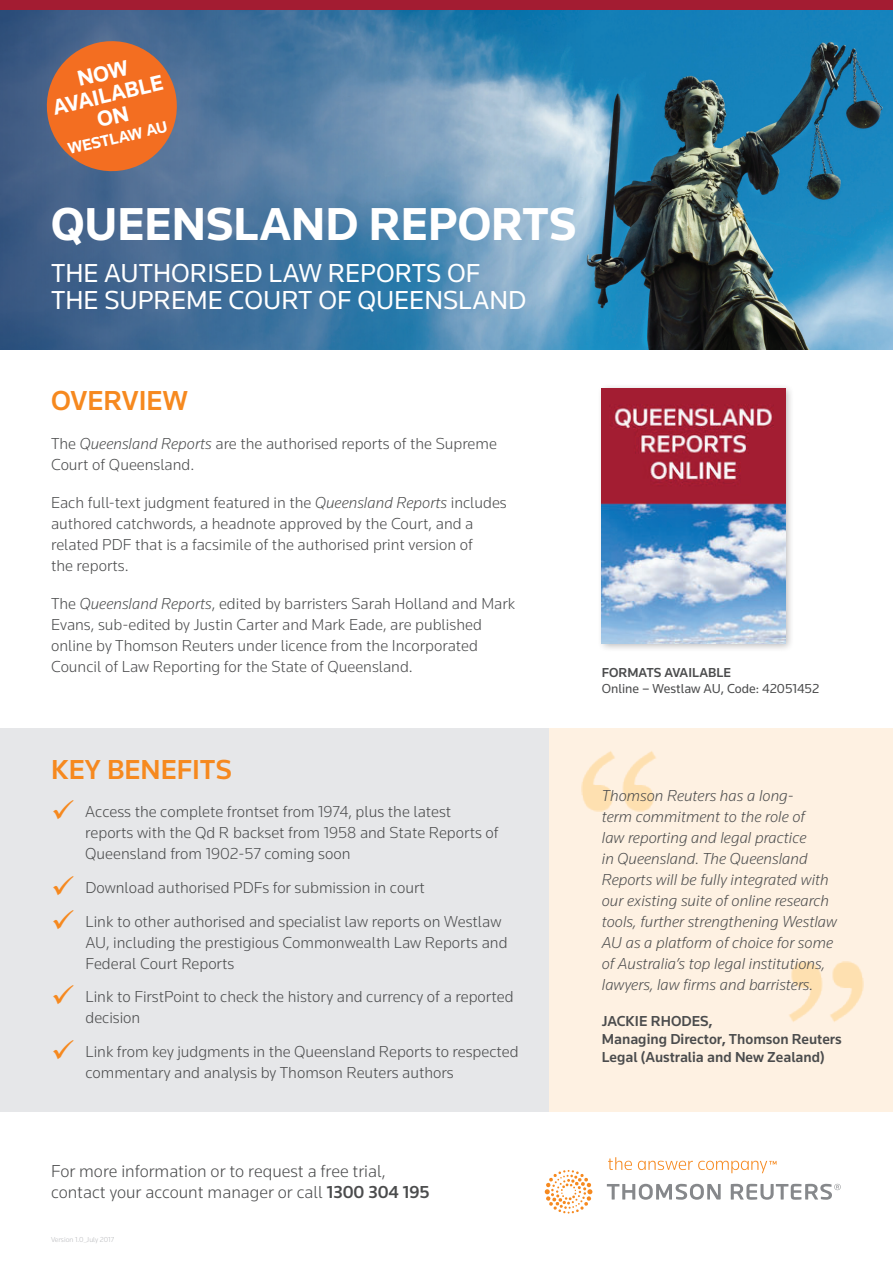
<style>
.page{position:relative;width:893px;height:1263px;background:#fff}
.page>*{position:absolute;margin:0;border:0;box-sizing:border-box;transform-origin:0 0}
.t1{font:700 47.85px "Knowledge";color:#fff}
.t2{font:500 28.5px "Knowledge";color:#f6891f}
.t3{font:27px/27px "Knowledge";color:#fff}
.t4{font:700 22.5px/22.2px "Knowledge";color:#fff;text-align:center}
.t5{font:300 18px/21.6px "Knowledge";color:#4b4c4d}
.t6{font:300 16.5px/21px "Knowledge";color:#4b4c4d}
.t7{font:italic 300 16.5px/21px "Knowledge";color:#4b4c4d}
.t8{font:700 16.5px "Knowledge";color:#fff}
.t9{font:500 15px/18px "Knowledge";color:#4b4c4d}
.t10{font:13.5px "Knowledge";color:#4b4c4d}
.t11{font:500 13.5px "Knowledge";color:#4b4c4d}
.t12{font:300 7.5px "Knowledge";color:#b8b9bc}
.s1{font-style:italic}
.s2{color:#f6891f}
.s3{font-weight:500}
</style>
<div class="page">
<svg style="left:545px;top:1157px;width:296px;height:56px"></svg>
<img style="left:590px;top:9px;width:303px;height:340px">
<svg style="left:0;top:9px;width:590px;height:340px;background:#5682a8"></svg>
<svg style="left:40px;top:35px;width:143px;height:143px;background:#b86c48"></svg>
<div style="left:0;top:0;width:893px;height:9px;background:#a31c32"></div>
<div style="left:549px;top:728px;width:344px;height:384px;background:#fef1e2"></div>
<img style="left:581px;top:751px;width:75px;height:61px">
<img style="left:789px;top:961px;width:74px;height:61px">
<div style="left:0;top:728px;width:549px;height:384px;background:#e6e7e9"></div>
<div style="left:597px;top:384px;width:198px;height:268px;background:#231f20;opacity:.3"></div>
<img style="left:602px;top:388px;width:183px;height:255px">
<h3 class="t4" style="left:46px;top:75px;width:114px;rotate:-13deg">NOW<br>AVAILABLE<br>ON</h3>
<p class="t8" style="left:66px;top:139px;width:103px;rotate:-13deg">WESTLAW AU</p>
<h1 class="t1" style="left:51px;top:195px;width:527px">QUEENSLAND REPORTS</h1>
<h3 class="t3" style="left:51px;top:259px;width:477px">THE AUTHORISED LAW REPORTS OF<br>THE SUPREME COURT OF QUEENSLAND</h3>
<h2 class="t2" style="left:51px;top:383px;width:138px">OVERVIEW</h2>
<p class="t6" style="left:51px;top:432px;width:447px">The <span class="s1">Queensland Reports</span> are the authorised reports of the Supreme<br>Court of Queensland.</p>
<p class="t6" style="left:51px;top:491px;width:457px">Each full-text judgment featured in the <span class="s1">Queensland Reports</span> includes authored catchwords, a headnote approved by the Court, and a related PDF that is a facsimile of the authorised print version of<br>the reports.</p>
<p class="t6" style="left:51px;top:592px;width:466px">The <span class="s1">Queensland Reports</span>, edited by barristers Sarah Holland and Mark Evans, sub-edited by Justin Carter and Mark Eade, are published online by Thomson Reuters under licence from the Incorporated Council of Law Reporting for the State of Queensland.</p>
<h2 class="t2" style="left:51px;top:752px;width:182px">KEY BENEFITS</h2>
<p class="t6" style="left:85px;top:801px;width:415px;text-indent:-34px"><span class="s2">✓</span> Access the complete frontset from 1974, plus the latest reports with the Qd R backset from 1958 and State Reports of<br>Queensland from 1902-57 coming soon</p>
<p class="t6" style="left:51px;top:876px;width:375px"><span class="s2">✓</span> Download authorised PDFs for submission in court</p>
<p class="t6" style="left:85px;top:910px;width:424px;text-indent:-34px"><span class="s2">✓</span> Link to other authorised and specialist law reports on Westlaw<br>AU, including the prestigious Commonwealth Law Reports and<br>Federal Court Reports</p>
<p class="t6" style="left:85px;top:986px;width:430px;text-indent:-34px"><span class="s2">✓</span> Link to FirstPoint to check the history and currency of a reported decision</p>
<p class="t6" style="left:85px;top:1041px;width:435px;text-indent:-34px"><span class="s2">✓</span> Link from key judgments in the Queensland Reports to respected commentary and analysis by Thomson Reuters authors</p>
<p class="t11" style="left:602px;top:664px;width:131px">FORMATS AVAILABLE</p>
<p class="t10" style="left:602px;top:680px;width:219px">Online – Westlaw AU, Code: 42051452</p>
<p class="t7" style="left:602px;top:785px;width:237px">Thomson Reuters has a long-<br>term commitment to the role of<br>law reporting and legal practice<br>in Queensland. The Queensland Reports will be fully integrated with our existing suite of online research tools, further strengthening Westlaw AU as a platform of choice for some of Australia’s top legal institutions, lawyers, law firms and barristers.</p>
<p class="t9" style="left:602px;top:1012px;width:241px">JACKIE RHODES,<br>Managing Director, Thomson Reuters<br>Legal (Australia and New Zealand)</p>
<p class="t5" style="left:51px;top:1159px;width:380px">For more information or to request a free trial, contact your account manager or call <span class="s3">1300 304 195</span></p>
<p class="t12" style="left:51px;top:1235px;width:65px">Version 1.0_July 2017</p>
</div>
